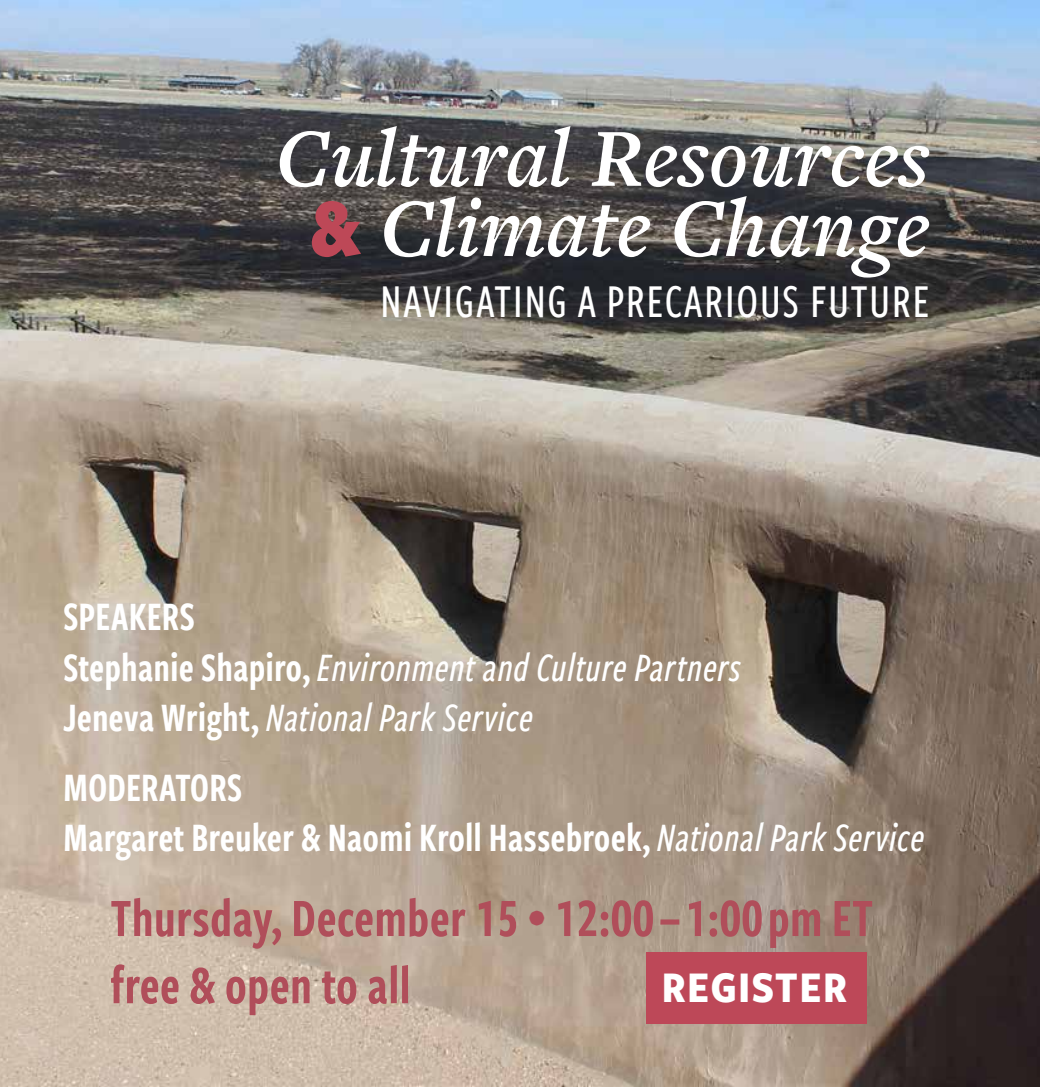
<style>
.page{position:relative;width:1040px;height:1087px;background:#fff}
.page>*{position:absolute;margin:0;border:0;box-sizing:border-box;transform-origin:0 0}
.t1{font:italic 600 85.75px/70px "Freight Text Pro";color:#fff;text-align:center}
.t2{font:56px/67.2px "Freight Sans Cmp Pro Semi";color:#b04e5a}
.t3{font:500 49px "Freight Sans Cmp Pro";letter-spacing:.025em;color:#fff}
.t4{font:700 45.5px "Freight Sans Cnd Pro";letter-spacing:.03em;color:#fff}
.t5{font:italic 42px/50.4px "Freight Sans Cmp Pro Med";color:#fff}
.t6{font:42px/50.4px "Freight Sans Cmp Pro Semi";color:#fff}
.s1{font-family:"Freight Sans Cnd Pro";font-weight:900;font-style:normal;color:#bd4857}
.s2{font-family:"Freight Sans Cmp Pro Semi";font-style:normal}
.s3{font-family:"Freight Sans Cmp Pro Med";font-style:italic}
</style>
<div class="page">
<img style="left:0;top:0;width:1040px;height:1087px">
<div style="left:646px;top:952px;width:220px;height:72px;background:#bd4858"></div>
<h1 class="t1" style="left:275px;top:121px;width:655px">Cultural Resources <span class="s1">&amp;</span> Climate Change</h1>
<p class="t3" style="left:380px;top:268px;width:551px">NAVIGATING A PRECARIOUS FUTURE</p>
<p class="t6" style="left:63px;top:590px;width:134px">SPEAKERS</p>
<p class="t5" style="left:63px;top:640px;width:680px"><span class="s2">Stephanie Shapiro,</span> Environment and Culture Partners<br><span class="s2">Jeneva Wright,</span> National Park Service</p>
<p class="t6" style="left:63px;top:760px;width:863px">MODERATORS<br>Margaret Breuker &amp; Naomi Kroll Hassebroek, <span class="s3">National Park Service</span></p>
<h2 class="t2" style="left:110px;top:882px;width:764px">Thursday, December 15 <sup>•</sup> 12:00 – 1:00 pm ET free &amp; open to all</h2>
<p class="t4" style="left:662px;top:956px;width:187px">REGISTER</p>
</div>
